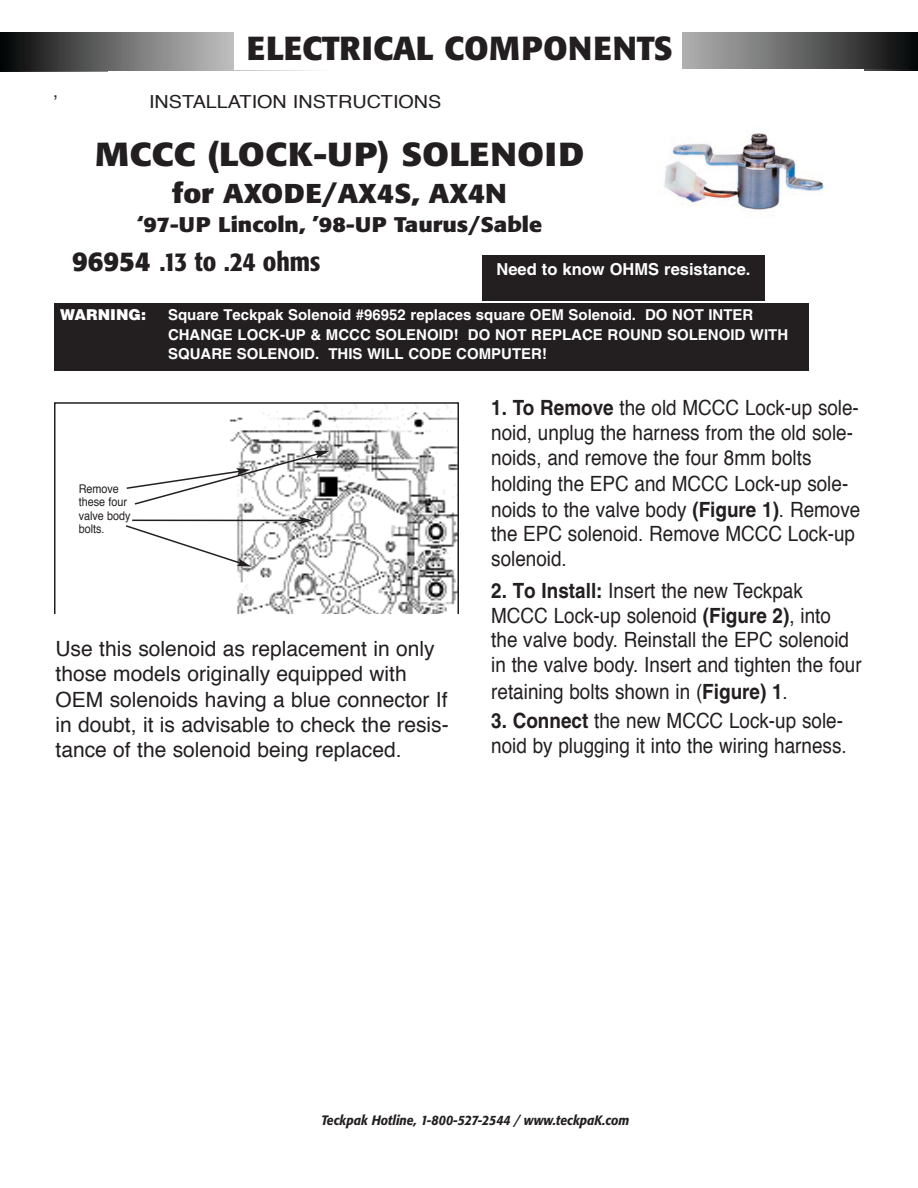
<style>
.page{position:relative;width:918px;height:1188px;background:#fff}
.page>*{position:absolute;margin:0;border:0;box-sizing:border-box;transform-origin:0 0}
.t1{font:700 33px "Formata";letter-spacing:.02em;color:#231f20;scale:1.1 1}
.t2{font:700 33px "Formata";letter-spacing:.02em;color:#231f20}
.t3{font:700 27px "Formata";color:#231f20;scale:1.1 1}
.t4{font:500 condensed 27px "Formata";color:#231f20}
.t5{font:21px/25.2px "Helvetica";color:#231f20;scale:.9 1}
.t6{font:21px/25.2px "Helvetica";color:#231f20}
.t7{font:700 21px "Formata";color:#231f20;scale:1.1 1}
.t8{font:18px "Helvetica";color:#231f20;scale:1.1 1}
.t9{font:18px "Helvetica";color:#231f20}
.t10{font:700 16.5px "Helvetica";color:#fff}
.t11{font:700 15px/19.5px "Helvetica";color:#fff}
.t12{font:900 15px "Helvetica";color:#fff}
.t13{font:italic 500 13.5px "Formata";color:#231f20;scale:.9 1}
.t14{font:12px/13.5px "Helvetica";color:#231f20;scale:.9 1}
.s1{font-weight:700;font-stretch:normal}
.s2{font-weight:700}
</style>
<div class="page">
<img style="left:0;top:54px;width:108px;height:18px">
<img style="left:1px;top:32px;width:233px;height:38px">
<img style="left:682px;top:32px;width:236px;height:37px">
<img style="left:229px;top:405px;width:227px;height:209px">
<div style="left:54px;top:402px;width:405px;height:215px;border:2px solid #231f20"></div>
<svg style="left:126px;top:451px;width:203px;height:55px"></svg>
<div style="left:54px;top:303px;width:754px;height:67px;background:#231f20"></div>
<svg style="left:126px;top:517px;width:187px;height:50px"></svg>
<img style="left:664px;top:133px;width:160px;height:78px">
<div style="left:482px;top:255px;width:283px;height:46px;background:#231f20"></div>
<div style="left:54px;top:614px;width:405px;height:202px;background:#fff"></div>
<p class="t9" style="left:53px;top:79px;width:7px">,</p>
<h1 class="t2" style="left:247px;top:27px;width:427px">ELECTRICAL COMPONENTS</h1>
<p class="t8" style="left:149px;top:89px;width:267px">INSTALLATION INSTRUCTIONS</p>
<h1 class="t1" style="left:95px;top:133px;width:446px">MCCC (LOCK-UP) SOLENOID</h1>
<p class="t3" style="left:172px;top:176px;width:306px">for AXODE/AX4S, AX4N</p>
<p class="t7" style="left:137px;top:211px;width:370px">‘97-UP Lincoln, ’98-UP Taurus/Sable</p>
<p class="t4" style="left:72px;top:245px;width:250px"><span class="s1">96954</span> .13 to .24 ohms</p>
<p class="t10" style="left:497px;top:260px;width:255px">Need to know OHMS resistance.</p>
<p class="t12" style="left:60px;top:305px;width:88px">WARNING:</p>
<p class="t11" style="left:168px;top:305px;width:622px">Square Teckpak Solenoid #96952 replaces square OEM Solenoid. DO NOT INTER<br>CHANGE LOCK-UP &amp; MCCC SOLENOID! DO NOT REPLACE ROUND SOLENOID WITH<br>SQUARE SOLENOID. THIS WILL CODE COMPUTER!</p>
<p class="t14" style="left:79px;top:483px;width:59px">Remove these four valve body bolts.</p>
<p class="t6" style="left:56px;top:638px;width:395px">Use this solenoid as replacement in only those models originally equipped with OEM solenoids having a blue connector If in doubt, it is advisable to check the resis&shy;tance of the solenoid being replaced.</p>
<p class="t5" style="left:491px;top:396px;width:412px"><span class="s2">1. To Remove</span> the old MCCC Lock-up sole&shy;noid, unplug the harness from the old sole&shy;noids, and remove the four 8mm bolts holding the EPC and MCCC Lock-up sole&shy;noids to the valve body <span class="s2">(Figure 1)</span>. Remove</p>
<p class="t5" style="left:491px;top:522px;width:406px">the EPC solenoid. Remove MCCC Lock-up solenoid.</p>
<p class="t5" style="left:491px;top:579px;width:413px"><span class="s2">2. To Install:</span> Insert the new Teckpak MCCC Lock-up solenoid <span class="s2">(Figure 2)</span>, into the valve body. Reinstall the EPC solenoid in the valve body. Insert and tighten the four retaining bolts shown in (<span class="s2">Figure) 1</span>.</p>
<p class="t5" style="left:491px;top:710px;width:397px"><span class="s2">3. Connect</span> the new MCCC Lock-up sole&shy;noid by plugging it into the wiring harness.</p>
<p class="t13" style="left:322px;top:1112px;width:344px">Teckpak Hotline, 1-800-527-2544 / www.teckpaK.com</p>
</div>
